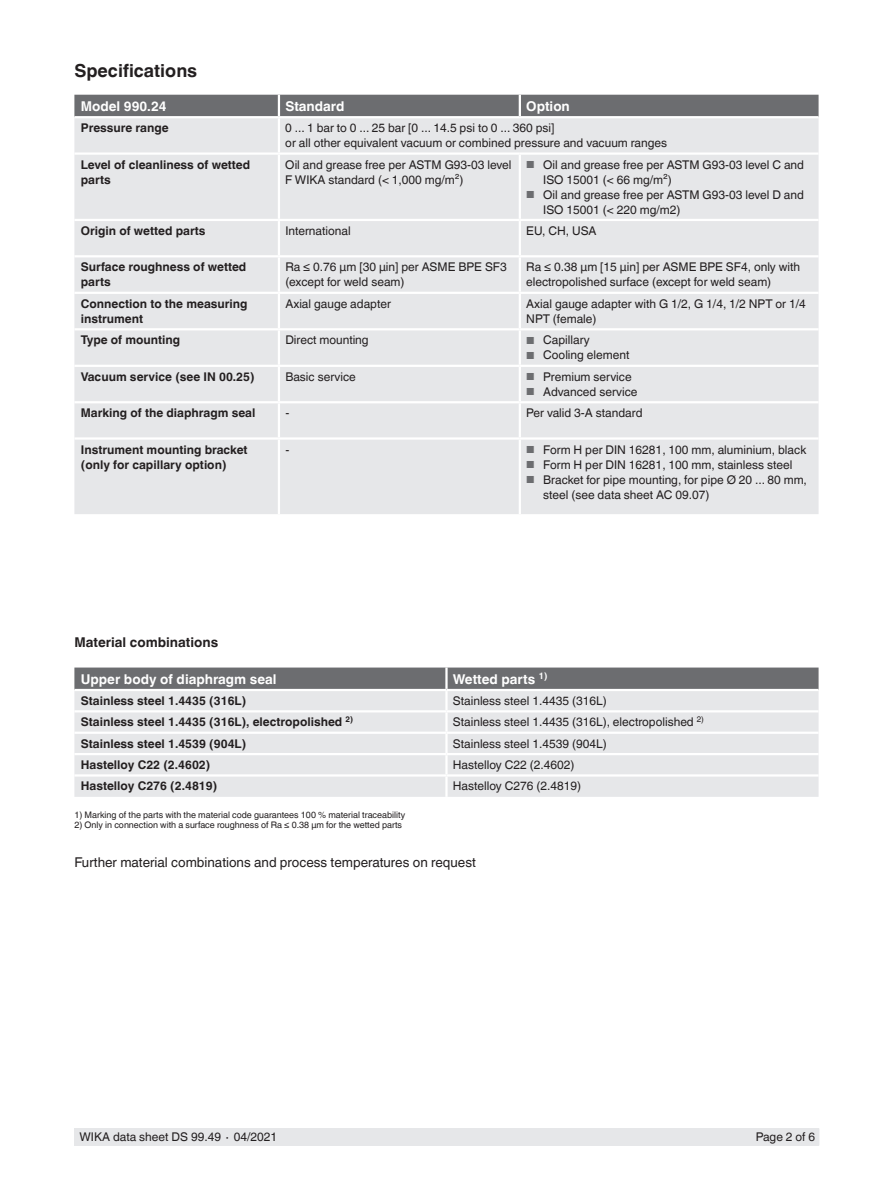
<style>
.page{position:relative;width:893px;height:1188px;background:#fff}
.page>*{position:absolute;margin:0;border:0;box-sizing:border-box;transform-origin:0 0}
.t1{font:700 18px "Helvetica World";color:#231f20}
.t2{font:700 13.5px "Helvetica World";color:#fff}
.t3{font:13.5px "Helvetica World";color:#231f20}
.t4{font:700 13.5px "Helvetica World";color:#231f20}
.t5{font:12px/15px "Helvetica World";color:#231f20}
.t6{font:700 12px/15px "Helvetica World";color:#231f20}
.t7{font:9px "Helvetica World";color:#231f20}
.s1{font-size:10.2px;color:#6c6d70}
</style>
<div class="page">
<div style="left:75px;top:1128px;width:744px;height:17px;background:#e6e7e9"></div>
<div style="left:74px;top:95px;width:745px;height:21px;background:#6c6d70"></div>
<div style="left:74px;top:118px;width:745px;height:396px;background:#e6e7e9"></div>
<hr style="left:278px;top:95px;width:2px;height:21px;background:#fff">
<hr style="left:519px;top:95px;width:2px;height:21px;background:#fff">
<hr style="left:278px;top:118px;width:2px;height:34px;background:#fff">
<hr style="left:278px;top:330px;width:2px;height:35px;background:#fff">
<hr style="left:519px;top:330px;width:2px;height:35px;background:#fff">
<hr style="left:278px;top:367px;width:2px;height:34px;background:#fff">
<hr style="left:519px;top:367px;width:2px;height:34px;background:#fff">
<hr style="left:278px;top:403px;width:2px;height:34px;background:#fff">
<hr style="left:519px;top:403px;width:2px;height:34px;background:#fff">
<hr style="left:519px;top:155px;width:2px;height:64px;background:#fff">
<hr style="left:519px;top:221px;width:2px;height:34px;background:#fff">
<hr style="left:519px;top:257px;width:2px;height:35px;background:#fff">
<hr style="left:519px;top:294px;width:2px;height:34px;background:#fff">
<hr style="left:278px;top:440px;width:2px;height:74px;background:#fff">
<hr style="left:278px;top:155px;width:2px;height:64px;background:#fff">
<hr style="left:278px;top:221px;width:2px;height:34px;background:#fff">
<hr style="left:278px;top:257px;width:2px;height:35px;background:#fff">
<hr style="left:278px;top:294px;width:2px;height:34px;background:#fff">
<hr style="left:74px;top:152px;width:205px;height:3px;background:#fff">
<hr style="left:74px;top:219px;width:205px;height:2px;background:#fff">
<hr style="left:279px;top:219px;width:241px;height:2px;background:#fff">
<hr style="left:520px;top:219px;width:299px;height:2px;background:#fff">
<hr style="left:74px;top:255px;width:205px;height:2px;background:#fff">
<hr style="left:279px;top:255px;width:241px;height:2px;background:#fff">
<hr style="left:520px;top:255px;width:299px;height:2px;background:#fff">
<hr style="left:74px;top:292px;width:205px;height:2px;background:#fff">
<hr style="left:279px;top:292px;width:241px;height:2px;background:#fff">
<hr style="left:520px;top:292px;width:299px;height:2px;background:#fff">
<hr style="left:74px;top:328px;width:205px;height:2px;background:#fff">
<hr style="left:279px;top:328px;width:241px;height:2px;background:#fff">
<hr style="left:520px;top:328px;width:299px;height:2px;background:#fff">
<hr style="left:74px;top:365px;width:205px;height:2px;background:#fff">
<hr style="left:279px;top:365px;width:241px;height:2px;background:#fff">
<hr style="left:520px;top:365px;width:299px;height:2px;background:#fff">
<hr style="left:74px;top:401px;width:205px;height:2px;background:#fff">
<hr style="left:279px;top:401px;width:241px;height:2px;background:#fff">
<hr style="left:520px;top:401px;width:299px;height:2px;background:#fff">
<hr style="left:74px;top:437px;width:205px;height:3px;background:#fff">
<hr style="left:279px;top:437px;width:241px;height:3px;background:#fff">
<hr style="left:520px;top:437px;width:299px;height:3px;background:#fff">
<hr style="left:279px;top:152px;width:241px;height:3px;background:#fff">
<hr style="left:520px;top:152px;width:299px;height:3px;background:#fff">
<hr style="left:519px;top:440px;width:2px;height:74px;background:#fff">
<div style="left:74px;top:668px;width:745px;height:21px;background:#6c6d70"></div>
<div style="left:74px;top:691px;width:745px;height:106px;background:#e6e7e9"></div>
<hr style="left:445px;top:668px;width:3px;height:21px;background:#fff">
<hr style="left:74px;top:710px;width:372px;height:2px;background:#fff">
<hr style="left:445px;top:734px;width:3px;height:19px;background:#fff">
<hr style="left:74px;top:753px;width:372px;height:2px;background:#fff">
<hr style="left:445px;top:755px;width:3px;height:19px;background:#fff">
<hr style="left:74px;top:774px;width:372px;height:3px;background:#fff">
<hr style="left:445px;top:777px;width:3px;height:20px;background:#fff">
<hr style="left:446px;top:710px;width:373px;height:2px;background:#fff">
<hr style="left:446px;top:732px;width:373px;height:2px;background:#fff">
<hr style="left:446px;top:753px;width:373px;height:2px;background:#fff">
<hr style="left:446px;top:774px;width:373px;height:3px;background:#fff">
<hr style="left:445px;top:691px;width:3px;height:19px;background:#fff">
<hr style="left:445px;top:712px;width:3px;height:20px;background:#fff">
<hr style="left:74px;top:732px;width:372px;height:2px;background:#fff">
<h1 class="t1" style="left:74px;top:60px;width:124px">Specifications</h1>
<p class="t2" style="left:81px;top:98px;width:87px">Model 990.24</p>
<p class="t2" style="left:285px;top:98px;width:61px">Standard</p>
<p class="t2" style="left:526px;top:98px;width:45px">Option</p>
<p class="t6" style="left:81px;top:121px;width:89px">Pressure range</p>
<p class="t5" style="left:285px;top:121px;width:383px">0 ... 1 bar to 0 ... 25 bar [0 ... 14.5 psi to 0 ... 360 psi]<br>or all other equivalent vacuum or combined pressure and vacuum ranges</p>
<p class="t6" style="left:81px;top:157px;width:171px">Level of cleanliness of wetted parts</p>
<p class="t5" style="left:285px;top:157px;width:228px">Oil and grease free per ASTM G93-03 level<br>F WIKA standard (&lt; 1,000 mg/m²)</p>
<p class="t5" style="left:543px;top:157px;width:262px;text-indent:-17px"><span class="s1">■</span> Oil and grease free per ASTM G93-03 level C and<br>ISO 15001 (&lt; 66 mg/m²)</p>
<p class="t5" style="left:543px;top:187px;width:262px;text-indent:-17px"><span class="s1">■</span> Oil and grease free per ASTM G93-03 level D and<br>ISO 15001 (&lt; 220 mg/m2)</p>
<p class="t6" style="left:81px;top:223px;width:126px">Origin of wetted parts</p>
<p class="t5" style="left:285px;top:223px;width:67px">International</p>
<p class="t5" style="left:526px;top:223px;width:72px">EU, CH, USA</p>
<p class="t6" style="left:81px;top:260px;width:167px">Surface roughness of wetted parts</p>
<p class="t5" style="left:285px;top:260px;width:223px">Ra ≤ 0.76 µm [30 µin] per ASME BPE SF3 (except for weld seam)</p>
<p class="t5" style="left:526px;top:260px;width:275px">Ra ≤ 0.38 µm [15 µin] per ASME BPE SF4, only with electropolished surface (except for weld seam)</p>
<p class="t6" style="left:81px;top:296px;width:168px">Connection to the measuring instrument</p>
<p class="t5" style="left:285px;top:296px;width:107px">Axial gauge adapter</p>
<p class="t5" style="left:526px;top:296px;width:281px">Axial gauge adapter with G 1/2, G 1/4, 1/2 NPT or 1/4<br>NPT (female)</p>
<p class="t6" style="left:81px;top:333px;width:101px">Type of mounting</p>
<p class="t5" style="left:285px;top:333px;width:85px">Direct mounting</p>
<p class="t5" style="left:526px;top:333px;width:65px"><span class="s1">■</span> Capillary</p>
<p class="t5" style="left:526px;top:348px;width:105px"><span class="s1">■</span> Cooling element</p>
<p class="t6" style="left:81px;top:369px;width:175px">Vacuum service (see IN 00.25)</p>
<p class="t5" style="left:285px;top:369px;width:72px">Basic service</p>
<p class="t5" style="left:526px;top:369px;width:107px"><span class="s1">■</span> Premium service</p>
<p class="t5" style="left:526px;top:384px;width:113px"><span class="s1">■</span> Advanced service</p>
<p class="t6" style="left:81px;top:406px;width:176px">Marking of the diaphragm seal</p>
<p class="t5" style="left:285px;top:406px;width:5px">-</p>
<p class="t5" style="left:526px;top:406px;width:118px">Per valid 3-A standard</p>
<p class="t6" style="left:81px;top:442px;width:168px">Instrument mounting bracket (only for capillary option)</p>
<p class="t5" style="left:285px;top:442px;width:5px">-</p>
<p class="t5" style="left:526px;top:442px;width:282px"><span class="s1">■</span> Form H per DIN 16281, 100 mm, aluminium, black</p>
<p class="t5" style="left:526px;top:457px;width:268px"><span class="s1">■</span> Form H per DIN 16281, 100 mm, stainless steel</p>
<p class="t5" style="left:543px;top:472px;width:265px;text-indent:-17px"><span class="s1">■</span> Bracket for pipe mounting, for pipe Ø 20 ... 80 mm, steel (see data sheet AC 09.07)</p>
<p class="t4" style="left:74px;top:635px;width:145px">Material combinations</p>
<p class="t2" style="left:81px;top:671px;width:197px">Upper body of diaphragm seal</p>
<p class="t2" style="left:453px;top:671px;width:96px">Wetted parts <sup>1)</sup></p>
<p class="t6" style="left:81px;top:693px;width:167px">Stainless steel 1.4435 (316L)</p>
<p class="t5" style="left:453px;top:693px;width:155px">Stainless steel 1.4435 (316L)</p>
<p class="t6" style="left:81px;top:715px;width:274px">Stainless steel 1.4435 (316L), electropolished <sup>2)</sup></p>
<p class="t5" style="left:453px;top:715px;width:253px">Stainless steel 1.4435 (316L), electropolished <sup>2)</sup></p>
<p class="t6" style="left:81px;top:736px;width:167px">Stainless steel 1.4539 (904L)</p>
<p class="t5" style="left:453px;top:736px;width:155px">Stainless steel 1.4539 (904L)</p>
<p class="t6" style="left:81px;top:757px;width:131px">Hastelloy C22 (2.4602)</p>
<p class="t5" style="left:453px;top:757px;width:123px">Hastelloy C22 (2.4602)</p>
<p class="t6" style="left:81px;top:779px;width:138px">Hastelloy C276 (2.4819)</p>
<p class="t5" style="left:453px;top:779px;width:130px">Hastelloy C276 (2.4819)</p>
<p class="t7" style="left:74px;top:809px;width:332px">1) Marking of the parts with the material code guarantees 100 % material traceability</p>
<p class="t7" style="left:74px;top:820px;width:329px">2) Only in connection with a surface roughness of Ra ≤ 0.38 μm for the wetted parts</p>
<p class="t3" style="left:74px;top:855px;width:403px">Further material combinations and process temperatures on request</p>
<p class="t5" style="left:80px;top:1130px;width:199px">WIKA data sheet DS 99.49 ∙ 04/2021</p>
<p class="t5" style="left:756px;top:1130px;width:61px">Page 2 of 6</p>
</div>
